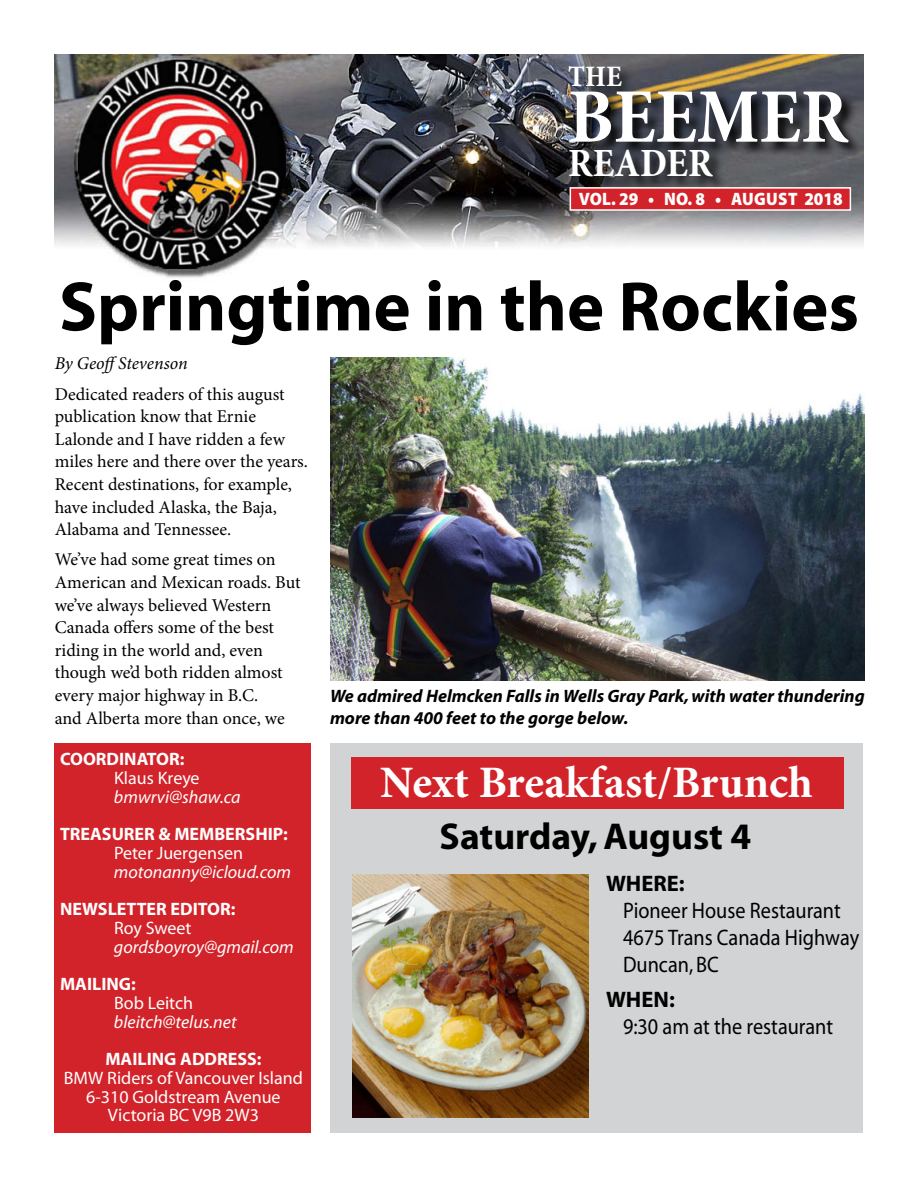
<style>
.page{position:relative;width:918px;height:1188px;background:#fff}
.page>*{position:absolute;margin:0;border:0;box-sizing:border-box;transform-origin:0 0}
.t1{font:700 condensed 78px "Minion Pro";color:#fff}
.Headline{font:700 70.5px "Myriad";color:#000}
.t2{font:700 45px "Minion Pro";color:#fff}
.t3{font:700 condensed 40.5px "Minion Pro";color:#fff}
.t4{font:700 37.5px "Myriad";color:#000}
.t5{font:700 condensed 30px "Minion Pro";color:#fff}
.t6{font:22.5px "Myriad";color:#000;scale:.9 1}
.t7{font:700 22.5px "Myriad";color:#000}
.t8{font:18px/22.6px "Minion Pro";color:#000}
.t9{font:18px "Myriad";color:#fff}
.cutline2{font:italic 700 18px/21.6px "Myriad";color:#000}
.t10{font:700 18px "Myriad";color:#fff}
.t11{font:italic 18px "Myriad";color:#fff}
.t12{font:900 18px "Myriad Pro";color:#fff;scale:.93 1}
.bylines{font:italic 18px "Minion Pro";letter-spacing:-.005em;color:#000}
</style>
<div class="page">
<div style="left:331px;top:743px;width:532px;height:390px;background:#d1d3d4"></div>
<img style="left:54px;top:54px;width:810px;height:224px">
<div style="left:569px;top:66px;width:295px;height:126px;background:#000;opacity:.9"></div>
<div style="left:570px;top:187px;width:281px;height:24px;background:#d2232a;border:2px solid #fff"></div>
<div style="left:55px;top:743px;width:256px;height:390px;background:#d2232a"></div>
<div style="left:352px;top:758px;width:492px;height:51px;background:#d2232a"></div>
<img style="left:352px;top:875px;width:236px;height:242px">
<img style="left:330px;top:357px;width:534px;height:323px">
<p class="t5" style="left:568px;top:56px;width:55px">THE</p>
<p class="t1" style="left:568px;top:63px;width:282px">BEEMER</p>
<p class="t3" style="left:568px;top:135px;width:146px">READER</p>
<p class="t12" style="left:579px;top:188px;width:285px">VOL. 29 • NO. 8 • AUGUST 2018</p>
<p class="Headline" style="left:59px;top:270px;width:801px">Springtime in the Rockies</p>
<p class="bylines" style="left:55px;top:351px;width:134px">By GeoffStevenson</p>
<p class="t8" style="left:55px;top:383px;width:255px">Dedicated readers of this august publication know that Ernie<br>Lalonde and I have ridden a few miles here and there over the years.<br>Recent destinations, for example, have included Alaska, the Baja,<br>Alabama and Tennessee.</p>
<p class="t8" style="left:55px;top:548px;width:247px">We’ve had some great times on<br>American and Mexican roads. But we’ve always believed Western<br>Canada offers some of the best riding in the world and, even though we’d both ridden almost every major highway in B.C.<br>and Alberta more than once, we</p>
<p class="cutline2" style="left:330px;top:686px;width:536px">We admired Helmcken Falls in Wells Gray Park, with water thundering more than 400 feet to the gorge below.</p>
<p class="t10" style="left:60px;top:750px;width:126px">COORDINATOR:</p>
<p class="t9" style="left:114px;top:769px;width:87px">Klaus Kreye</p>
<p class="t11" style="left:114px;top:788px;width:128px">bmwrvi@shaw.ca</p>
<p class="t10" style="left:60px;top:825px;width:229px">TREASURER &amp; MEMBERSHIP:</p>
<p class="t9" style="left:114px;top:844px;width:131px">Peter Juergensen</p>
<p class="t11" style="left:114px;top:863px;width:179px">motonanny@icloud.com</p>
<p class="t10" style="left:60px;top:900px;width:177px">NEWSLETTER EDITOR:</p>
<p class="t9" style="left:114px;top:919px;width:79px">Roy Sweet</p>
<p class="t11" style="left:114px;top:938px;width:181px">gordsboyroy@gmail.com</p>
<p class="t10" style="left:60px;top:975px;width:77px">MAILING:</p>
<p class="t9" style="left:114px;top:994px;width:81px">Bob Leitch</p>
<p class="t11" style="left:114px;top:1013px;width:124px">bleitch@telus.net</p>
<p class="t10" style="left:105px;top:1050px;width:158px">MAILING ADDRESS:</p>
<p class="t9" style="left:64px;top:1069px;width:241px">BMW Riders of Vancouver Island</p>
<p class="t9" style="left:86px;top:1088px;width:196px">6-310 Goldstream Avenue</p>
<p class="t9" style="left:108px;top:1106px;width:153px">Victoria BC V9B 2W3</p>
<p class="t2" style="left:380px;top:751px;width:434px">Next Breakfast/Brunch</p>
<p class="t4" style="left:440px;top:817px;width:313px">Saturday, August 4</p>
<p class="t7" style="left:606px;top:872px;width:80px">WHERE:</p>
<p class="t6" style="left:623px;top:899px;width:243px">Pioneer House Restaurant</p>
<p class="t6" style="left:623px;top:926px;width:264px">4675 Trans Canada Highway</p>
<p class="t6" style="left:623px;top:953px;width:108px">Duncan, BC</p>
<p class="t7" style="left:606px;top:988px;width:70px">WHEN:</p>
<p class="t6" style="left:623px;top:1015px;width:235px">9:30 am at the restaurant</p>
</div>
